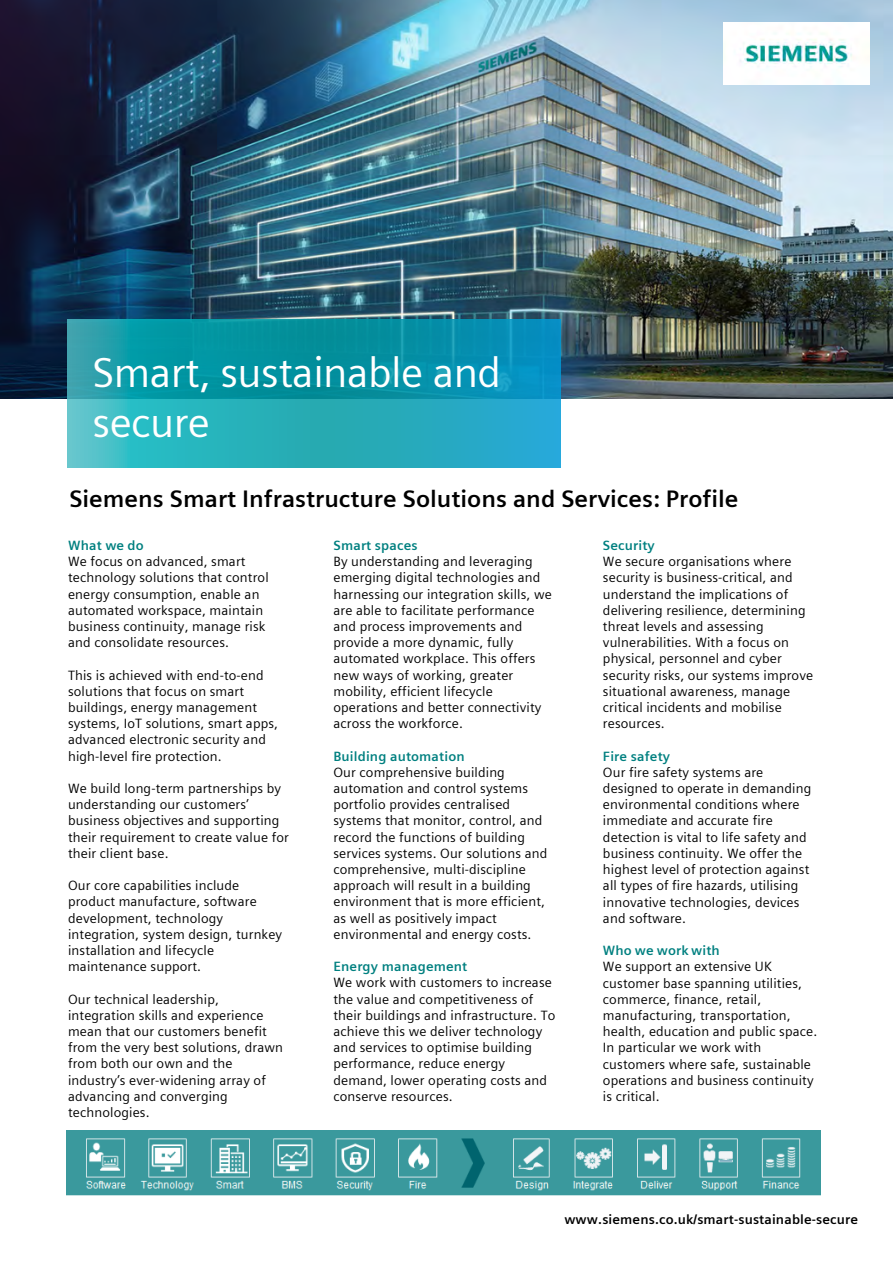
<style>
.page{position:relative;width:893px;height:1263px;background:#fff}
.page>*{position:absolute;margin:0;border:0;box-sizing:border-box;transform-origin:0 0}
.t1{font:42px/49.9px "Siemens Sans";letter-spacing:-.015em;color:#fff}
.t2{font:700 24px "Siemens Sans";color:#000}
.t3{font:13.5px/16.2px "Siemens Sans";letter-spacing:.01em;color:#000}
.t4{font:13.5px/16.2px "Siemens Sans";letter-spacing:.01em;color:#000}
.t5{font:700 13.5px "Siemens Sans";letter-spacing:.01em;color:#000}
.t6{font:700 13.5px "Siemens Sans";letter-spacing:.01em;color:#008080}
.s1{font-style:inherit}
.s2{font-weight:700;color:#008080}
</style>
<div class="page">
<img style="left:0;top:1px;width:893px;height:398px">
<svg style="left:68px;top:319px;width:492px;height:148px;background:#19a1b3"></svg>
<img style="left:723px;top:23px;width:146px;height:61px">
<img style="left:67px;top:1130px;width:754px;height:66px">
<p class="t1" style="left:93px;top:345px;width:410px">S<span class="s1">mart, s</span>ustainable and s<span class="s1">ecure</span></p>
<p class="t2" style="left:69px;top:481px;width:671px">Siemens Smart Infrastructure Solutions <span class="s1">and</span> Services: <span class="s1">P</span>rofile</p>
<p class="t3" style="left:68px;top:536px;width:202px"><span class="s2">What we do<br></span>We focus on advanced, smart technology solutions that control energy consumption, enable an automated workspace, maintain business continuity, manage risk and consolidate resources.</p>
<p class="t3" style="left:68px;top:666px;width:212px">This is achieved with end-to-end solutions that focus on smart buildings, energy management systems, IoT solutions, smart apps, advanced electronic security and high-level fire protection.</p>
<p class="t4" style="left:68px;top:779px;width:222px">We build long-term partnerships by understanding our customers’ business objectives and supporting their requirement to create value for their client base.</p>
<p class="t4" style="left:68px;top:876px;width:216px">Our core capabilities include product manufacture, software development, technology integration, system design, turnkey installation and lifecycle maintenance support.</p>
<p class="t4" style="left:68px;top:990px;width:217px">Our technical leadership, integration skills and experience mean that our customers benefit from the very best solutions, drawn from both our own and the industry’s ever-widening array of advancing and converging technologies.</p>
<p class="t3" style="left:603px;top:536px;width:212px"><span class="s2">Security<br></span>We <span class="s1">secure organisations where security is</span> business<span class="s1">-c</span>ritical<span class="s1">,</span> and understand the implications of delivering resilience, determining threat levels and assessing vulnerabilities. With a focus on physical, personnel and cyber security risks, our systems improve situational awareness, manage critical incidents and mobilise resources.</p>
<p class="t6" style="left:603px;top:746px;width:69px">Fire safety</p>
<p class="t3" style="left:603px;top:763px;width:210px">Our fire safety systems are designed to operate in demanding environmental conditions where immediate and accurate fire detection is vital to life safety and business continuity. We offer the highest level of protection against all types of fire hazards, utilising innovative technologies, devices and software.</p>
<p class="t6" style="left:603px;top:940px;width:118px">Who we work with</p>
<p class="t3" style="left:603px;top:957px;width:216px">We support an extensive UK customer base spanning utilities, commerce, finance, retail, manufacturing, transportation, health, education and public space.<br>In particular we work with customers where safe, sustainable operations and business continuity is critical.</p>
<p class="t3" style="left:333px;top:536px;width:220px"><span class="s2">Smart spaces<br></span>By understanding and leveraging emerging digital technologies and harnessing our integration skills, we are able to facilitate performance and process improvements and provide a more dynamic, fully automated workplace. This offers new ways of working, greater mobility, efficient lifecycle operations and better connectivity across the workforce.</p>
<p class="t3" style="left:333px;top:747px;width:215px"><span class="s2">Building automation<br></span>Our comprehensive building automation and control systems portfolio provides centralised systems that monitor, control, and record the functions of building services systems. Our solutions and comprehensive, multi-discipline approach will result in a building environment that is more efficient, as well as positively impact environmental and energy costs<span class="s1">.</span></p>
<p class="t4" style="left:333px;top:957px;width:223px"><span class="s2">Energy management<br></span>We work with customers to increase the value and competitiveness of their buildings and infrastructure. To achieve this we deliver technology and services to optimise building performance, reduce energy demand, lower operating costs and conserve resources.</p>
<p class="t5" style="left:564px;top:1208px;width:295px">www.siemens.co.uk/smart-sustainable-secure</p>
</div>
